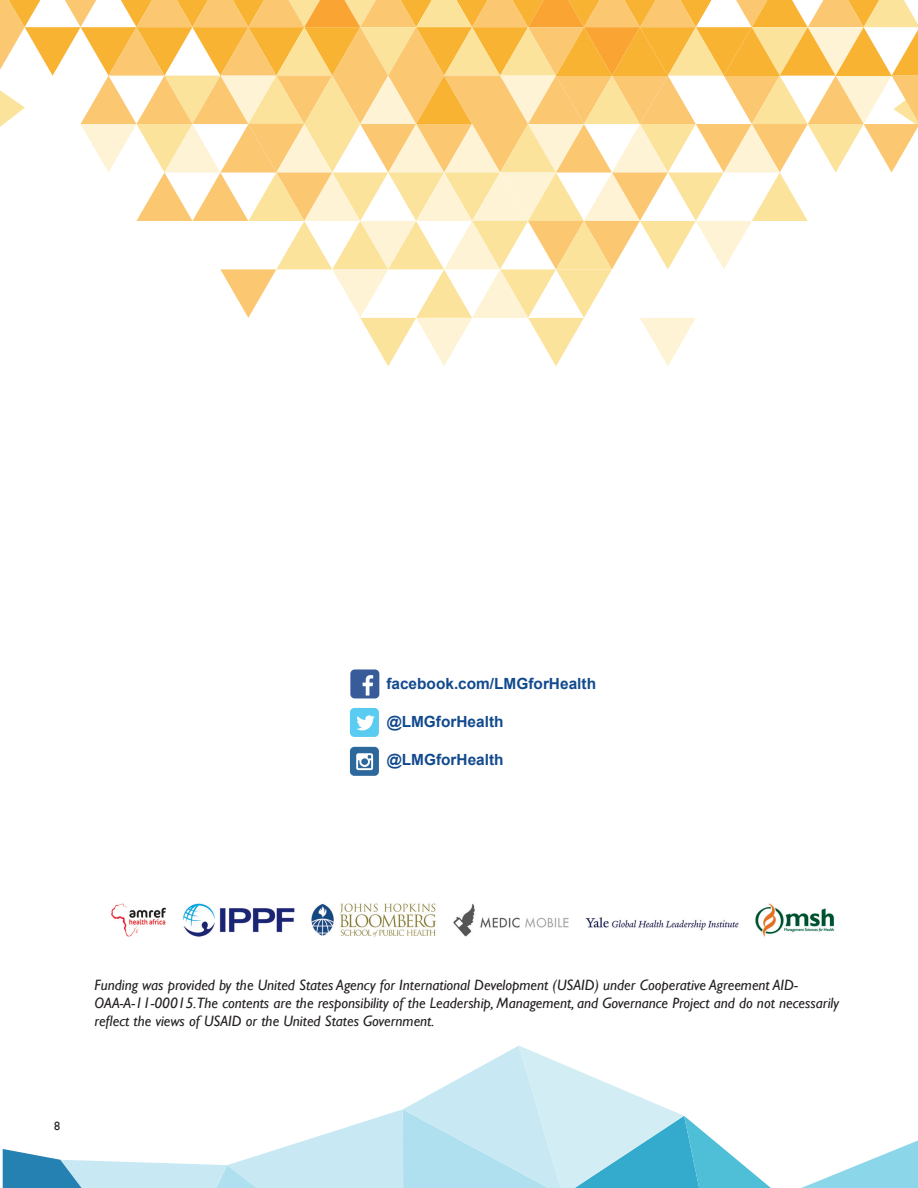
<style>
.page{position:relative;width:918px;height:1188px;background:#fff}
.page>*{position:absolute;margin:0;border:0;box-sizing:border-box;transform-origin:0 0}
.t1{font:700 15.45px "Arial";color:#124a8e}
.t2{font:italic 15px/18px "Gill Sans";color:#231f20}
.t3{font:12px "Gill Sans";color:#231f20}
</style>
<div class="page">
<div style="left:350px;top:747px;width:29px;height:29px;background:#2c689b;border-radius:4px"></div>
<svg style="left:356px;top:753px;width:17px;height:17px"></svg>
<div style="left:350px;top:708px;width:29px;height:29px;background:#5bccf1;border-radius:4px"></div>
<svg style="left:356px;top:715px;width:19px;height:15px"></svg>
<div style="left:350px;top:669px;width:29px;height:29px;background:#385b99;border-radius:4px"></div>
<svg style="left:363px;top:675px;width:10px;height:21px"></svg>
<svg style="left:801px;top:1140px;width:117px;height:48px"></svg>
<svg style="left:3px;top:1046px;width:768px;height:142px"></svg>
<svg style="left:0;top:0;width:918px;height:366px"></svg>
<img style="left:111px;top:903px;width:723px;height:34px">
<p class="t1" style="left:386px;top:673px;width:211px">facebook.com/LMGforHealth</p>
<p class="t1" style="left:387px;top:711px;width:118px">@LMGforHealth</p>
<p class="t1" style="left:387px;top:750px;width:118px">@LMGforHealth</p>
<p class="t2" style="left:94px;top:976px;width:746px">Funding was provided by the United States Agency for International Development (USAID) under Cooperative Agreement AID-<br>OAA-A-11-00015.The contents are the responsibility of the Leadership, Management, and Governance Project and do not necessarily reflect the views of USAID or the United States Government.</p>
<p class="t3" style="left:54px;top:1119px;width:7px">8</p>
</div>
